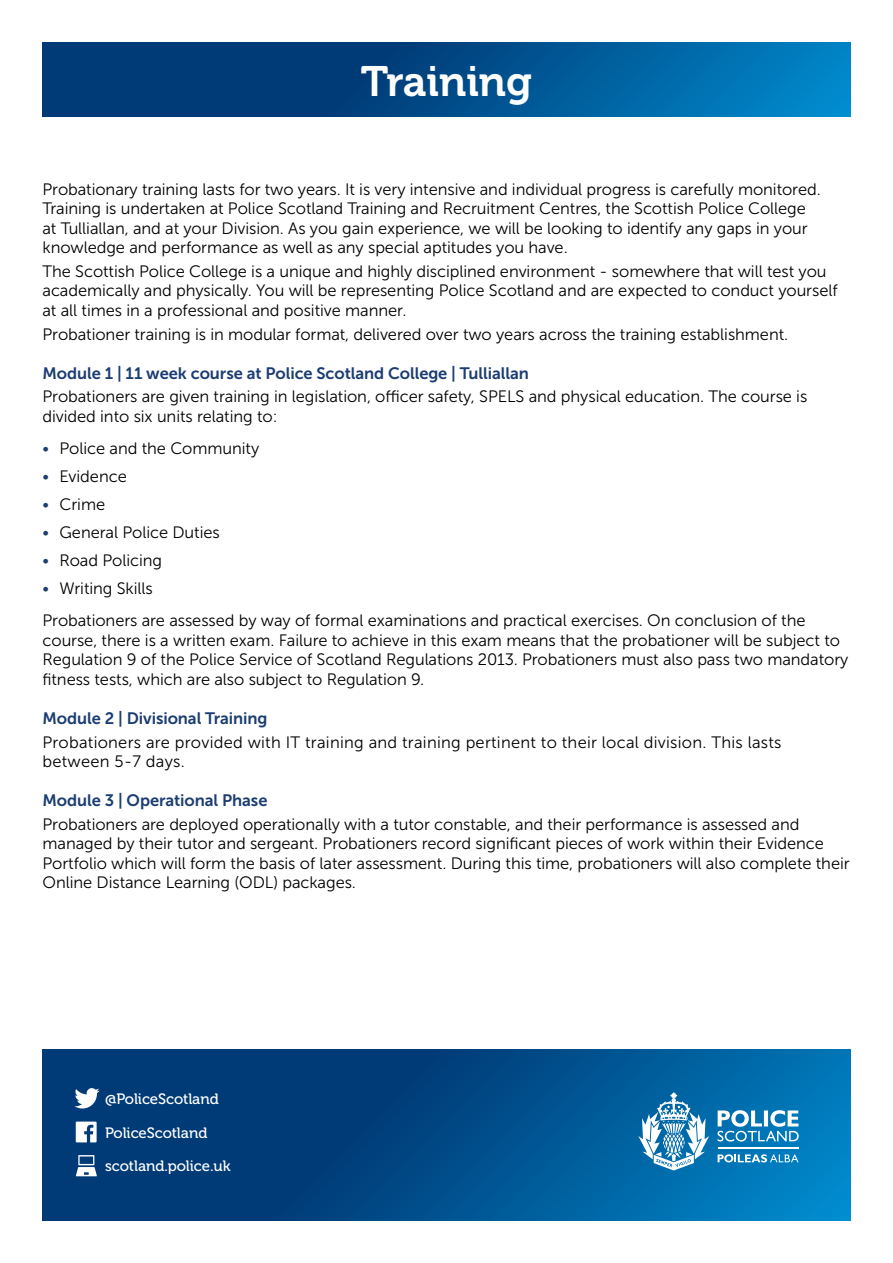
<style>
.page{position:relative;width:893px;height:1263px;background:#fff}
.page>*{position:absolute;margin:0;border:0;box-sizing:border-box;transform-origin:0 0}
.t1{font:42.3px "Museo 700";color:#fff}
.t2{font:16.5px/19.5px "Museo Sans 300";letter-spacing:-.005em;color:#000}
.t3{font:16.5px "Museo Sans 700";letter-spacing:-.005em;color:#1b3d71}
.t4{font:16.5px/19.5px "Museo Sans 300";letter-spacing:.015em;color:#000}
.t5{font:15px "Museo 500";letter-spacing:-.005em;color:#fff}
.s1{color:#1b3d71}
</style>
<div class="page">
<svg style="left:43px;top:43px;width:807px;height:74px;background:#00528f"></svg>
<svg style="left:43px;top:1049px;width:807px;height:171px;background:#004f8c"></svg>
<svg style="left:74px;top:1088px;width:26px;height:20px"></svg>
<svg style="left:76px;top:1121px;width:21px;height:21px"></svg>
<svg style="left:76px;top:1155px;width:21px;height:21px"></svg>
<svg style="left:638px;top:1092px;width:71px;height:78px"></svg>
<svg style="left:717px;top:1110px;width:82px;height:31px"></svg>
<svg style="left:718px;top:1154px;width:80px;height:8px"></svg>
<hr style="left:718px;top:1147px;width:80px;height:1px;background:#fff">
<h1 class="t1" style="left:361px;top:57px;width:173px">Training</h1>
<p class="t2" style="left:43px;top:179px;width:780px">Probationary training lasts for two years. It is very intensive and individual progress is carefully monitored.<br>Training is undertaken at Police Scotland Training and Recruitment Centres, the Scottish Police College at Tulliallan, and at your Division. As you gain experience, we will be looking to identify any gaps in your knowledge and performance as well as any special aptitudes you have.</p>
<p class="t2" style="left:43px;top:261px;width:797px">The Scottish Police College is a unique and highly disciplined environment - somewhere that will test you academically and physically. You will be representing Police Scotland and are expected to conduct yourself at all times in a professional and positive manner.</p>
<p class="t2" style="left:43px;top:324px;width:747px">Probationer training is in modular format, delivered over two years across the training establishment.</p>
<p class="t3" style="left:43px;top:364px;width:488px">Module 1 | 11 week course at Police Scotland College | Tulliallan</p>
<p class="t2" style="left:43px;top:387px;width:766px">Probationers are given training in legislation, officer safety, SPELS and physical education. The course is divided into six units relating to:</p>
<p class="t2" style="left:43px;top:439px;width:218px"><span class="s1">•</span> Police and the Community</p>
<p class="t2" style="left:43px;top:467px;width:86px"><span class="s1">•</span> Evidence</p>
<p class="t2" style="left:43px;top:495px;width:64px"><span class="s1">•</span> Crime</p>
<p class="t2" style="left:43px;top:523px;width:179px"><span class="s1">•</span> General Police Duties</p>
<p class="t2" style="left:43px;top:551px;width:121px"><span class="s1">•</span> Road Policing</p>
<p class="t2" style="left:43px;top:572px;width:764px;line-height:32.2px"><span class="s1">•</span> Writing Skills<br>Probationers are assessed by way of formal examinations and practical exercises. On conclusion of the</p>
<p class="t2" style="left:43px;top:631px;width:807px">course, there is a written exam. Failure to achieve in this exam means that the probationer will be subject to<br>Regulation 9 of the Police Service of Scotland Regulations 2013. Probationers must also pass two mandatory fitness tests, which are also subject to Regulation 9.</p>
<p class="t3" style="left:43px;top:709px;width:227px">Module 2 | Divisional Training</p>
<p class="t4" style="left:43px;top:732px;width:740px">Probationers are provided with IT training and training pertinent to their local division. This lasts between 5-7 days.</p>
<p class="t3" style="left:43px;top:791px;width:226px">Module 3 | Operational Phase</p>
<p class="t2" style="left:43px;top:815px;width:809px">Probationers are deployed operationally with a tutor constable, and their performance is assessed and managed by their tutor and sergeant. Probationers record significant pieces of work within their Evidence Portfolio which will form the basis of later assessment. During this time, probationers will also complete their Online Distance Learning (ODL) packages.</p>
<p class="t5" style="left:105px;top:1090px;width:115px">@PoliceScotland</p>
<p class="t5" style="left:105px;top:1124px;width:104px">PoliceScotland</p>
<p class="t5" style="left:105px;top:1158px;width:127px">scotland.police.uk</p>
</div>
